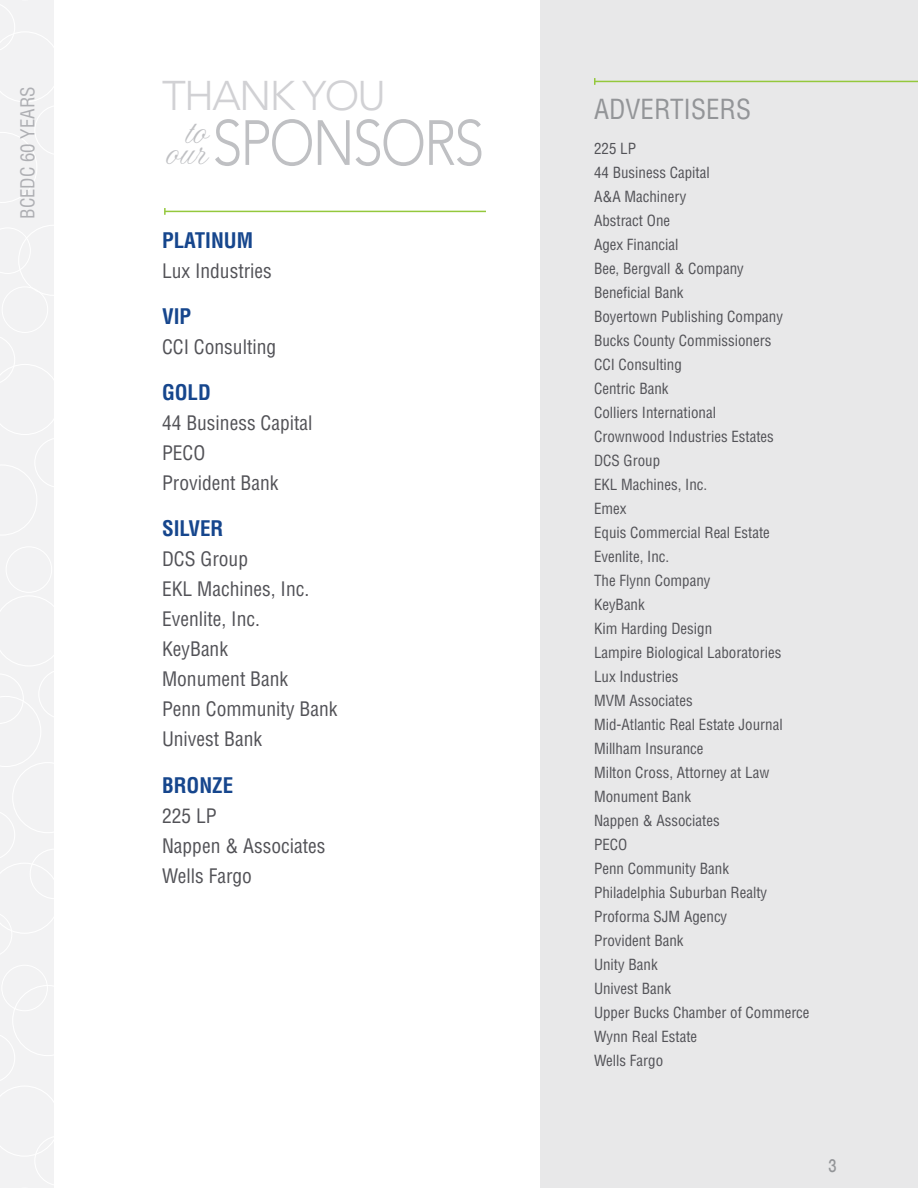
<style>
.page{position:relative;width:918px;height:1188px;background:#fff}
.page>*{position:absolute;margin:0;border:0;box-sizing:border-box;transform-origin:0 0}
.t1{font:300 63.15px "Avenir";letter-spacing:-.04em;color:#bfc0c3;scale:.86 1}
.t2{font:300 41.4px "Avenir";letter-spacing:-.04em;color:#d1d1d4}
.t3{font:38.55px "Altast Greeting";color:#bfc0c3;scale:1.08 1}
.t4{font:condensed 27px "Helvetica";color:#939598}
.t5{font:700 condensed 21px "Helvetica";color:#16468d}
.t6{font:condensed 19.5px/30px "Helvetica";color:#525257}
.t7{font:condensed 18.75px "Helvetica";color:#aeafb3}
.t8{font:500 18px "Helvetica Neue";color:#939598;scale:.8 1}
.t9{font:condensed 15px/24px "Helvetica";color:#525257}
</style>
<div class="page">
<div style="left:540px;top:0;width:378px;height:1188px;background:#e8e8e9"></div>
<hr style="left:595px;top:81px;width:323px;height:1px;background:#94c83c">
<svg style="left:594px;top:78px;width:2px;height:7px"></svg>
<hr style="left:165px;top:211px;width:321px;height:1px;background:#94c83c">
<svg style="left:164px;top:208px;width:2px;height:7px"></svg>
<div style="left:0;top:0;width:54px;height:1188px;background:#f2f2f3"></div>
<svg style="left:0;top:225px;width:54px;height:71px"></svg>
<div style="left:6px;top:546px;width:46px;height:47px;border:1px solid #fff;border-radius:50%"></div>
<div style="left:2px;top:287px;width:46px;height:46px;border:1px solid #fff;border-radius:50%"></div>
<svg style="left:0;top:5px;width:54px;height:198px"></svg>
<svg style="left:0;top:985px;width:54px;height:200px"></svg>
<svg style="left:0;top:337px;width:54px;height:198px"></svg>
<svg style="left:0;top:596px;width:54px;height:357px"></svg>
<p class="t7" style="left:16px;top:219px;width:134px;rotate:-90deg">BCEDC 60 YEARS</p>
<h2 class="t2" style="left:162px;top:71px;width:226px">THANK YOU</h2>
<h1 class="t1" style="left:212px;top:106px;width:318px">SPONSORS</h1>
<h3 class="t3" style="left:183px;top:109px;width:22px">to</h3>
<h3 class="t3" style="left:164px;top:131px;width:39px">our</h3>
<h3 class="t5" style="left:162px;top:227px;width:93px">PLATINUM</h3>
<h3 class="t6" style="left:162px;top:255px;width:111px">Lux Industries</h3>
<h3 class="t5" style="left:162px;top:303px;width:31px">VIP</h3>
<h3 class="t6" style="left:162px;top:332px;width:116px">CCI Consulting</h3>
<h3 class="t5" style="left:162px;top:379px;width:50px">GOLD</h3>
<h3 class="t6" style="left:162px;top:408px;width:152px">44 Business Capital<br>PECO<br>Provident Bank</h3>
<h3 class="t5" style="left:162px;top:516px;width:63px">SILVER</h3>
<h3 class="t6" style="left:162px;top:544px;width:177px">DCS Group<br>EKL Machines, Inc.<br>Evenlite, Inc.<br>KeyBank<br>Monument Bank<br>Penn Community Bank<br>Univest Bank</h3>
<h3 class="t5" style="left:162px;top:772px;width:73px">BRONZE</h3>
<h3 class="t6" style="left:162px;top:800px;width:165px">225 LP<br>Nappen &amp; Associates<br>Wells Fargo</h3>
<h3 class="t4" style="left:594px;top:92px;width:159px">ADVERTISERS</h3>
<p class="t9" style="left:594px;top:136px;width:217px">225 LP<br>44 Business Capital<br>A&amp;A Machinery<br>Abstract One<br>Agex Financial<br>Bee, Bergvall &amp; Company<br>Beneficial Bank<br>Boyertown Publishing Company<br>Bucks County Commissioners<br>CCI Consulting<br>Centric Bank<br>Colliers International<br>Crownwood Industries Estates<br>DCS Group<br>EKL Machines, Inc.<br>Emex<br>Equis Commercial Real Estate<br>Evenlite, Inc.<br>The Flynn Company<br>KeyBank<br>Kim Harding Design<br>Lampire Biological Laboratories<br>Lux Industries<br>MVM Associates<br>Mid-Atlantic Real Estate Journal<br>Millham Insurance<br>Milton Cross, Attorney at Law<br>Monument Bank<br>Nappen &amp; Associates<br>PECO<br>Penn Community Bank<br>Philadelphia Suburban Realty<br>Proforma SJM Agency<br>Provident Bank<br>Unity Bank<br>Univest Bank<br>Upper Bucks Chamber of Commerce<br>Wynn Real Estate<br>Wells Fargo</p>
<p class="t8" style="left:828px;top:1151px;width:12px">3</p>
</div>
